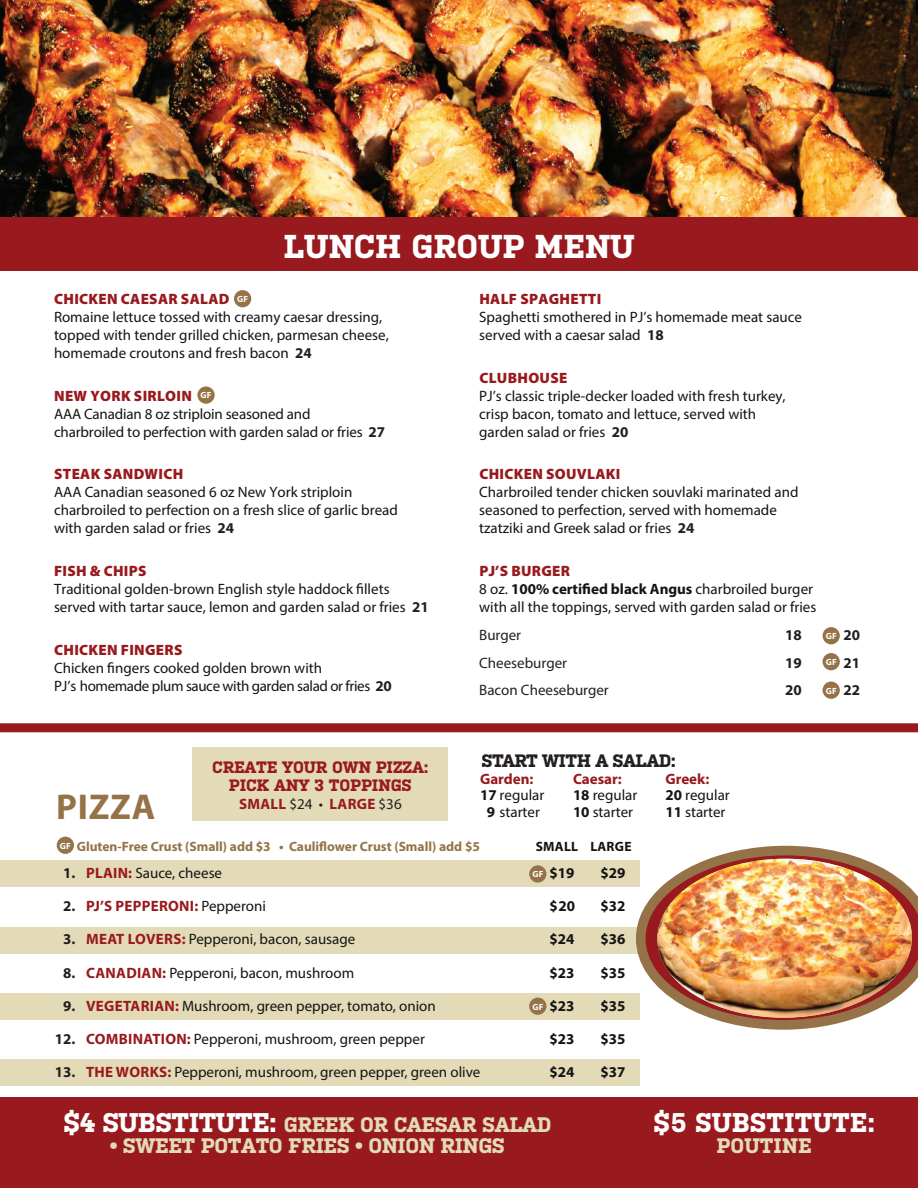
<style>
.page{position:relative;width:918px;height:1188px;background:#fff}
.page>*{position:absolute;margin:0;border:0;box-sizing:border-box;transform-origin:0 0}
.t1{font:700 36px "Myriad Pro";letter-spacing:.02em;color:#957247}
.t2{font:700 33px "Kulturista";color:#fff}
.t3{font:700 27px "Kulturista";color:#fff}
.t4{font:700 21px "Kulturista";letter-spacing:-.02em;color:#e3dab7}
.t5{font:700 21px "Kulturista";color:#e3dab7}
.t6{font:700 18px "Kulturista";letter-spacing:-.03em;color:#231f20}
.t7{font:700 16.5px/18px "Kulturista";letter-spacing:-.01em;color:#981a1e;text-align:center}
.t8{font:15px/18px "Myriad Pro";color:#141413}
.t9{font:900 15px "Myriad Pro";letter-spacing:.02em;color:#981a1e}
.t10{font:15px/18px "Myriad Pro";letter-spacing:-.025em;color:#141413}
.t11{font:700 15px "Myriad Pro";letter-spacing:.015em;color:#981a1e}
.t12{font:700 15px "Myriad Pro";color:#141413}
.t13{font:15px "Myriad Pro";color:#231f20}
.t14{font:700 15px "Myriad Pro";color:#231f20}
.t15{font:700 13.5px "Myriad Pro";color:#957247}
.t16{font:700 13.5px "Myriad Pro";letter-spacing:.02em;color:#141413}
.t17{font:700 9px "Myriad Pro";letter-spacing:.02em;color:#fff}
.s1{font-weight:700;color:#231f20}
.s2{font-weight:400;color:#231f20}
.s3{font-weight:700}
.s4{font-weight:700;color:#981a1e}
.s5{color:#231f20}
.s6{font-weight:400;color:#141413}
.s7{font-size:27px;color:#fff}
</style>
<div class="page">
<div style="left:234px;top:290px;width:17px;height:17px;background:#957247;border-radius:50%"></div>
<div style="left:197px;top:386px;width:18px;height:18px;background:#957247;border-radius:50%"></div>
<div style="left:823px;top:627px;width:17px;height:17px;background:#957247;border-radius:50%"></div>
<div style="left:823px;top:653px;width:17px;height:17px;background:#957247;border-radius:50%"></div>
<div style="left:823px;top:682px;width:17px;height:17px;background:#957247;border-radius:50%"></div>
<div style="left:0;top:1097px;width:918px;height:91px;background:#981a1e"></div>
<img style="left:0;top:0;width:918px;height:217px">
<div style="left:0;top:217px;width:918px;height:54px;background:#981a1e"></div>
<div style="left:0;top:723px;width:918px;height:9px;background:#981a1e"></div>
<div style="left:193px;top:748px;width:255px;height:73px;background:#e3dab7"></div>
<div style="left:57px;top:837px;width:17px;height:17px;background:#957247;border-radius:50%"></div>
<div style="left:0;top:860px;width:640px;height:27px;background:#e3dab7"></div>
<div style="left:0;top:927px;width:640px;height:27px;background:#e3dab7"></div>
<div style="left:0;top:993px;width:640px;height:27px;background:#e3dab7"></div>
<div style="left:0;top:1059px;width:640px;height:27px;background:#e3dab7"></div>
<div style="left:529px;top:865px;width:17px;height:18px;background:#957247;border-radius:50%"></div>
<div style="left:529px;top:998px;width:17px;height:17px;background:#957247;border-radius:50%"></div>
<svg style="left:636px;top:845px;width:282px;height:185px"></svg>
<img style="left:657px;top:859px;width:255px;height:159px">
<p class="t2" style="left:283px;top:228px;width:353px">LUNCH GROUP MENU</p>
<p class="t9" style="left:54px;top:289px;width:177px">CHICKEN CAESAR SALAD</p>
<p class="t8" style="left:54px;top:307px;width:336px">Romaine lettuce tossed with creamy caesar dressing, topped with tender grilled chicken, parmesan cheese, homemade croutons and fresh bacon <span class="s1">24</span></p>
<p class="t9" style="left:54px;top:385px;width:139px">NEW YORK SIRLOIN</p>
<p class="t8" style="left:54px;top:404px;width:333px">AAA Canadian 8 oz striploin seasoned and<br>charbroiled to perfection with garden salad or fries <span class="s1">27</span></p>
<p class="t9" style="left:54px;top:464px;width:131px">STEAK SANDWICH</p>
<p class="t8" style="left:54px;top:483px;width:345px">AAA Canadian seasoned 6 oz New York striploin charbroiled to perfection on a fresh slice of garlic bread with garden salad or fries <span class="s1">24</span></p>
<p class="t9" style="left:54px;top:561px;width:94px">FISH &amp; CHIPS</p>
<p class="t8" style="left:54px;top:580px;width:376px">Traditional golden-brown English style haddock fillets served with tartar sauce, lemon and garden salad or fries <span class="s1">21</span></p>
<p class="t9" style="left:54px;top:640px;width:130px">CHICKEN FINGERS</p>
<p class="t10" style="left:54px;top:658px;width:339px">Chicken fingers cooked golden brown with<br>PJ’s homemade plum sauce with garden salad or fries <span class="s1">20</span></p>
<p class="t17" style="left:237px;top:293px;width:13px">GF</p>
<p class="t17" style="left:201px;top:390px;width:13px">GF</p>
<p class="t1" style="left:56px;top:783px;width:101px">PIZZA</p>
<p class="t7" style="left:212px;top:758px;width:218px">CREATE YOUR OWN PIZZA:<br>PICK ANY 3 TOPPINGS</p>
<p class="t11" style="left:239px;top:794px;width:164px">SMALL <span class="s2">$24 •</span> LARGE <span class="s2">$36</span></p>
<p class="t9" style="left:479px;top:289px;width:123px">HALF SPAGHETTI</p>
<p class="t8" style="left:479px;top:307px;width:324px">Spaghetti smothered in PJ’s homemade meat sauce served with a caesar salad <span class="s1">18</span></p>
<p class="t9" style="left:479px;top:367px;width:89px">CLUBHOUSE</p>
<p class="t8" style="left:479px;top:386px;width:308px">PJ’s classic triple-decker loaded with fresh turkey, crisp bacon, tomato and lettuce, served with garden salad or fries <span class="s1">20</span></p>
<p class="t9" style="left:479px;top:464px;width:143px">CHICKEN SOUVLAKI</p>
<p class="t8" style="left:479px;top:483px;width:321px">Charbroiled tender chicken souvlaki marinated and seasoned to perfection, served with homemade tzatziki and Greek salad or fries <span class="s1">24</span></p>
<p class="t9" style="left:479px;top:561px;width:92px">PJ’S BURGER</p>
<p class="t8" style="left:479px;top:580px;width:339px">8 oz. <span class="s3">100% certified black Angus</span> charbroiled burger with all the toppings, served with garden salad or fries</p>
<p class="t13" style="left:479px;top:625px;width:43px">Burger</p>
<p class="t14" style="left:785px;top:625px;width:18px">18</p>
<p class="t14" style="left:844px;top:625px;width:18px">20</p>
<p class="t13" style="left:479px;top:653px;width:89px">Cheeseburger</p>
<p class="t14" style="left:785px;top:653px;width:18px">19</p>
<p class="t14" style="left:844px;top:653px;width:18px">21</p>
<p class="t13" style="left:479px;top:681px;width:131px">Bacon Cheeseburger</p>
<p class="t14" style="left:785px;top:680px;width:18px">20</p>
<p class="t14" style="left:844px;top:680px;width:18px">22</p>
<p class="t17" style="left:826px;top:630px;width:13px">GF</p>
<p class="t17" style="left:826px;top:656px;width:13px">GF</p>
<p class="t17" style="left:826px;top:685px;width:13px">GF</p>
<p class="t6" style="left:482px;top:750px;width:196px">START WITH A SALAD:</p>
<p class="t11" style="left:480px;top:769px;width:55px">Garden:</p>
<p class="t8" style="left:480px;top:786px;width:66px"><span class="s3">17</span> regular</p>
<p class="t8" style="left:487px;top:803px;width:55px"><span class="s3">9</span> starter</p>
<p class="t11" style="left:573px;top:769px;width:50px">Caesar:</p>
<p class="t8" style="left:573px;top:786px;width:66px"><span class="s3">18</span> regular</p>
<p class="t8" style="left:573px;top:803px;width:62px"><span class="s3">10</span> starter</p>
<p class="t11" style="left:665px;top:769px;width:45px">Greek:</p>
<p class="t8" style="left:665px;top:786px;width:66px"><span class="s3">20</span> regular</p>
<p class="t8" style="left:665px;top:803px;width:62px"><span class="s3">11</span> starter</p>
<p class="t17" style="left:60px;top:840px;width:13px">GF</p>
<p class="t15" style="left:77px;top:838px;width:405px">Gluten-Free Crust (Small) add $3 • Cauliflower Crust (Small) add $5</p>
<p class="t16" style="left:536px;top:838px;width:97px">SMALL LARGE</p>
<p class="t8" style="left:63px;top:864px;width:160px"><span class="s1">1.</span> <span class="s4">PLAIN:</span> Sauce, cheese</p>
<p class="t12" style="left:550px;top:863px;width:26px">$19</p>
<p class="t12" style="left:601px;top:863px;width:26px">$29</p>
<p class="t11" style="left:63px;top:896px;width:204px"><span class="s5">2.</span> PJ’S PEPPERONI: <span class="s6">Pepperoni</span></p>
<p class="t12" style="left:550px;top:896px;width:27px">$20</p>
<p class="t12" style="left:601px;top:896px;width:26px">$32</p>
<p class="t8" style="left:63px;top:930px;width:294px"><span class="s1">3.</span> <span class="s4">MEAT LOVERS:</span> Pepperoni, bacon, sausage</p>
<p class="t12" style="left:550px;top:930px;width:26px">$24</p>
<p class="t12" style="left:601px;top:930px;width:26px">$36</p>
<p class="t8" style="left:63px;top:963px;width:292px"><span class="s1">8.</span> <span class="s4">CANADIAN:</span> Pepperoni, bacon, mushroom</p>
<p class="t12" style="left:550px;top:963px;width:26px">$23</p>
<p class="t12" style="left:601px;top:963px;width:26px">$35</p>
<p class="t8" style="left:63px;top:996px;width:374px"><span class="s1">9.</span> <span class="s4">VEGETARIAN:</span> Mushroom, green pepper, tomato, onion</p>
<p class="t12" style="left:550px;top:996px;width:26px">$23</p>
<p class="t12" style="left:601px;top:996px;width:26px">$35</p>
<p class="t8" style="left:55px;top:1030px;width:371px"><span class="s1">12.</span> <span class="s4">COMBINATION:</span> Pepperoni, mushroom, green pepper</p>
<p class="t12" style="left:550px;top:1029px;width:26px">$23</p>
<p class="t12" style="left:601px;top:1029px;width:26px">$35</p>
<p class="t8" style="left:55px;top:1063px;width:427px"><span class="s1">13.</span> <span class="s4">THE WORKS:</span> Pepperoni, mushroom, green pepper, green olive</p>
<p class="t12" style="left:550px;top:1062px;width:26px">$24</p>
<p class="t12" style="left:601px;top:1062px;width:26px">$37</p>
<p class="t17" style="left:532px;top:868px;width:13px">GF</p>
<p class="t17" style="left:532px;top:1001px;width:13px">GF</p>
<p class="t4" style="left:63px;top:1113px;width:490px"><span class="s7">$4 SUBSTITUTE:</span> GREEK OR CAESAR SALAD</p>
<p class="t4" style="left:110px;top:1134px;width:397px">• SWEET POTATO FRIES • ONION RINGS</p>
<p class="t3" style="left:653px;top:1107px;width:223px">$5 SUBSTITUTE:</p>
<p class="t5" style="left:717px;top:1134px;width:97px">POUTINE</p>
</div>
